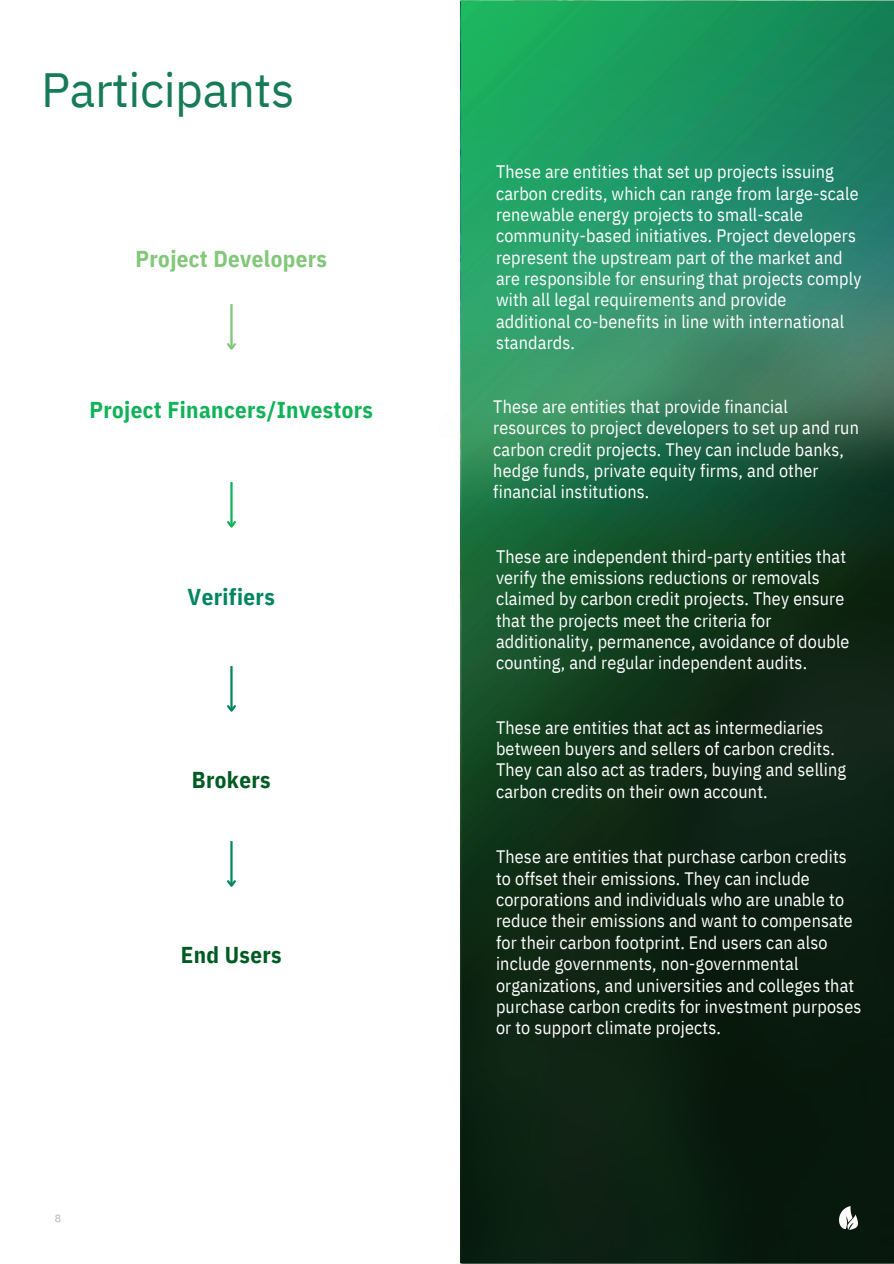
<style>
.page{position:relative;width:894px;height:1264px;background:#fff}
.page>*{position:absolute;margin:0;border:0;box-sizing:border-box;transform-origin:0 0}
.t1{font:48px "IBM Plex Sans";letter-spacing:-.01em;color:#177b57}
.t2{font:700 22.95px "IBM Plex Sans Cond";letter-spacing:.015em;color:#12b259}
.t3{font:700 22.95px "IBM Plex Sans Cond";letter-spacing:.015em;color:#83c77a}
.t4{font:700 22.95px "IBM Plex Sans Cond";letter-spacing:.015em;color:#005b23}
.t5{font:700 22.95px "IBM Plex Sans Cond";letter-spacing:.015em;color:#008560}
.t6{font:18px/21.3px "IBM Plex Sans Cond";letter-spacing:.01em;color:#fff}
.t7{font:10.5px "IBM Plex Sans";color:#b1b1b1}
</style>
<div class="page">
<img style="left:460px;top:0;width:432px;height:1263px">
<img style="left:838px;top:1206px;width:18px;height:23px">
<hr style="left:230px;top:304px;width:2px;height:45px;background:#83c77a">
<svg style="left:227px;top:341px;width:9px;height:9px"></svg>
<hr style="left:230px;top:482px;width:2px;height:44px;background:#12b259">
<svg style="left:227px;top:519px;width:9px;height:9px"></svg>
<hr style="left:230px;top:666px;width:2px;height:44px;background:#008560">
<svg style="left:227px;top:703px;width:9px;height:9px"></svg>
<hr style="left:230px;top:841px;width:2px;height:44px;background:#008560">
<svg style="left:227px;top:878px;width:9px;height:9px"></svg>
<p class="t1" style="left:41px;top:58px;width:254px">Participants</p>
<p class="t3" style="left:135px;top:243px;width:193px">Project Developers</p>
<p class="t2" style="left:89px;top:395px;width:285px">Project Financers/Investors</p>
<p class="t5" style="left:188px;top:582px;width:89px">Verifiers</p>
<p class="t4" style="left:192px;top:764px;width:80px">Brokers</p>
<p class="t7" style="left:55px;top:1210px;width:8px">8</p>
<p class="t4" style="left:181px;top:939px;width:102px">End Users</p>
<p class="t6" style="left:496px;top:161px;width:367px">These are entities that set up projects issuing carbon credits, which can range from large-scale renewable energy projects to small-scale community-based initiatives. Project developers represent the upstream part of the market and are responsible for ensuring that projects comply with all legal requirements and provide additional co-benefits in line with international standards.</p>
<p class="t6" style="left:493px;top:395px;width:367px">These are entities that provide financial resources to project developers to set up and run carbon credit projects. They can include banks, hedge funds, private equity firms, and other financial institutions.</p>
<h2 class="t6" style="left:496px;top:545px;width:355px">These are independent third-party entities that verify the emissions reductions or removals claimed by carbon credit projects. They ensure that the projects meet the criteria for additionality, permanence, avoidance of double counting, and regular independent audits.</h2>
<p class="t6" style="left:496px;top:716px;width:351px">These are entities that act as intermediaries between buyers and sellers of carbon credits.<br>They can also act as traders, buying and selling carbon credits on their own account.</p>
<p class="t6" style="left:496px;top:845px;width:367px">These are entities that purchase carbon credits to offset their emissions. They can include corporations and individuals who are unable to reduce their emissions and want to compensate for their carbon footprint. End users can also include governments, non-governmental organizations, and universities and colleges that purchase carbon credits for investment purposes or to support climate projects.</p>
</div>
